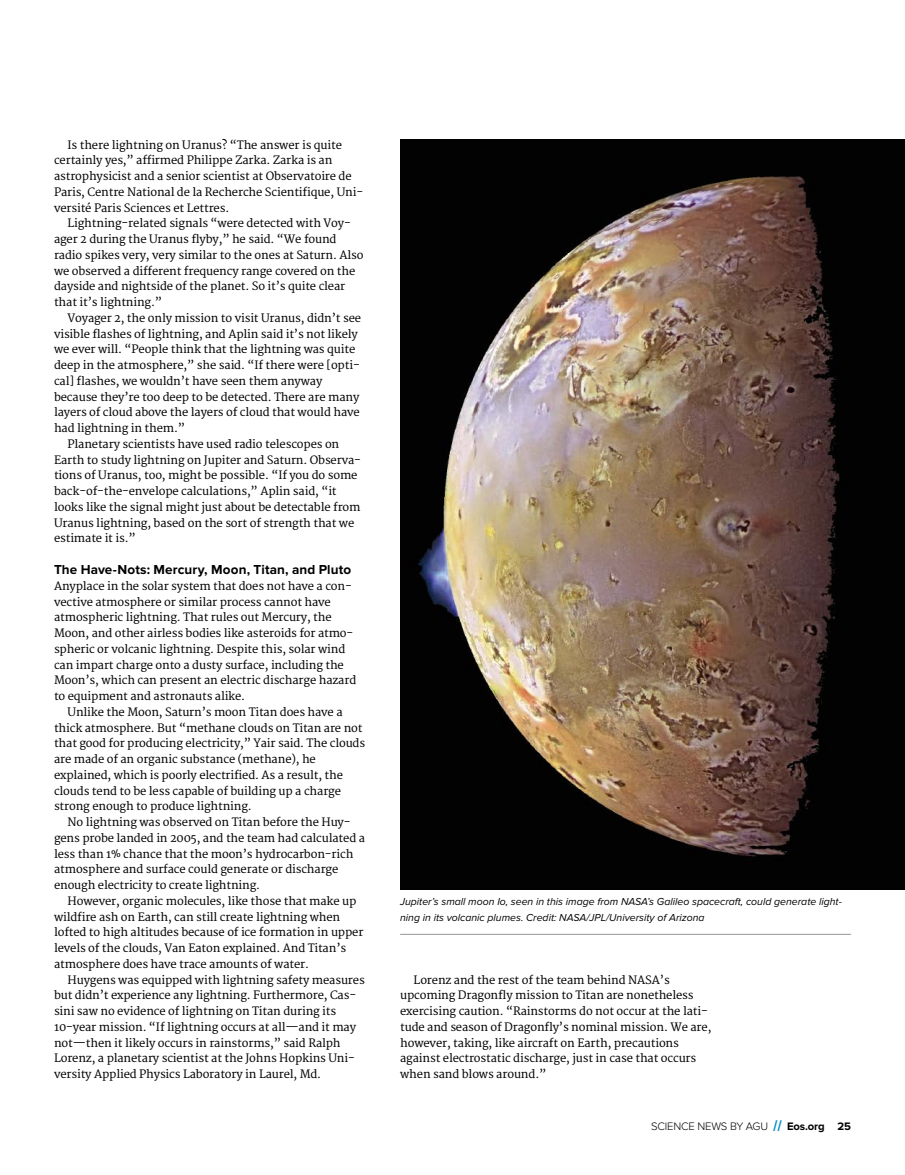
<style>
.page{position:relative;width:905px;height:1175px;background:#fff}
.page>*{position:absolute;margin:0;border:0;box-sizing:border-box;transform-origin:0 0}
.t1{font:700 13.5px "Proxima Nova";letter-spacing:.01em;color:#000}
.t2{font:11.25px/15.8px "Merriweather";letter-spacing:-.015em;color:#000}
.t3{font:300 11.25px "Proxima Nova";letter-spacing:-.015em;color:#000}
.t4{font:italic 10.5px/15.8px "Proxima Nova";color:#000}
.s1{font-family:"Merriweather";font-weight:800;color:#008ccc}
.s2{font-weight:700}
</style>
<div class="page">
<img style="left:400px;top:140px;width:504px;height:749px">
<hr style="left:400px;top:934px;width:450px;height:1px;background:#939598">
<p class="t2" style="left:54px;top:137px;width:311px;text-indent:14px">Is there lightning on Uranus? “The answer is quite certainly yes,” affirmed Philippe Zarka. Zarka is an astrophysicist and a senior scientist at Observatoire de Paris, Centre National de la Recherche Scientifique, Uni&shy;versité Paris Sciences et Lettres.</p>
<p class="t2" style="left:54px;top:216px;width:311px;text-indent:14px">Lightning-related signals “were detected with Voy&shy;ager 2 during the Uranus flyby,” he said. “We found radio spikes very, very similar to the ones at Saturn. Also we observed a different frequency range covered on the dayside and nightside of the planet. So it’s quite clear that it’s lightning.”</p>
<p class="t2" style="left:67px;top:310px;width:295px">Voyager 2, the only mission to visit Uranus, didn’t see</p>
<p class="t2" style="left:54px;top:326px;width:305px">visible flashes of lightning, and Aplin said it’s not likely</p>
<p class="t2" style="left:54px;top:342px;width:303px">we ever will. “People think that the lightning was quite</p>
<p class="t2" style="left:54px;top:358px;width:307px">deep in the atmosphere,” she said. “If there were [opti-</p>
<p class="t2" style="left:54px;top:373px;width:270px">cal] flashes, we wouldn’t have seen them anyway</p>
<p class="t2" style="left:54px;top:389px;width:307px">because they’re too deep to be detected. There are many</p>
<p class="t2" style="left:54px;top:405px;width:307px">layers of cloud above the layers of cloud that would have</p>
<p class="t2" style="left:54px;top:421px;width:133px">had lightning in them.”</p>
<p class="t2" style="left:67px;top:436px;width:273px">Planetary scientists have used radio telescopes on</p>
<p class="t2" style="left:54px;top:452px;width:308px">Earth to study lightning on Jupiter and Saturn. Observa-</p>
<p class="t2" style="left:54px;top:468px;width:305px">tions of Uranus, too, might be possible. “If you do some</p>
<p class="t2" style="left:54px;top:484px;width:284px">back-of-the-envelope calculations,” Aplin said, “it</p>
<p class="t2" style="left:54px;top:499px;width:308px">looks like the signal might just about be detectable from</p>
<p class="t2" style="left:54px;top:515px;width:302px">Uranus lightning, based on the sort of strength that we</p>
<p class="t2" style="left:54px;top:531px;width:83px">estimate it is.”</p>
<p class="t1" style="left:54px;top:561px;width:299px">The Have-Nots: Mercury, Moon, Titan, and Pluto</p>
<p class="t2" style="left:54px;top:578px;width:304px">Anyplace in the solar system that does not have a con&shy;vective atmosphere or similar process cannot have atmospheric lightning. That rules out Mercury, the Moon, and other airless bodies like asteroids for atmo&shy;spheric or volcanic lightning. Despite this, solar wind can impart charge onto a dusty surface, including the Moon’s, which can present an electric discharge hazard to equipment and astronauts alike.</p>
<p class="t2" style="left:54px;top:704px;width:313px;text-indent:14px">Unlike the Moon, Saturn’s moon Titan does have a thick atmosphere. But “methane clouds on Titan are not that good for producing electricity,” Yair said. The clouds are made of an organic substance (methane), he explained, which is poorly electrified. As a result, the clouds tend to be less capable of building up a charge strong enough to produce lightning.</p>
<p class="t2" style="left:54px;top:814px;width:312px;text-indent:14px">No lightning was observed on Titan before the Huy&shy;gens probe landed in 2005, and the team had calculated a less than 1% chance that the moon’s hydrocarbon-rich atmosphere and surface could generate or discharge enough electricity to create lightning.</p>
<p class="t2" style="left:54px;top:893px;width:311px;text-indent:14px">However, organic molecules, like those that make up wildfire ash on Earth, can still create lightning when lofted to high altitudes because of ice formation in upper levels of the clouds, Van Eaton explained. And Titan’s atmosphere does have trace amounts of water.</p>
<p class="t2" style="left:54px;top:972px;width:312px;text-indent:14px">Huygens was equipped with lightning safety measures but didn’t experience any lightning. Furthermore, Cas&shy;sini saw no evidence of lightning on Titan during its 10-year mission. “If lightning occurs at all—and it may not—then it likely occurs in rainstorms,” said Ralph Lorenz, a planetary scientist at the Johns Hopkins Uni&shy;versity Applied Physics Laboratory in Laurel, Md.</p>
<p class="t2" style="left:400px;top:972px;width:313px;text-indent:14px">Lorenz and the rest of the team behind NASA’s upcoming Dragonfly mission to Titan are nonetheless exercising caution. “Rainstorms do not occur at the lati&shy;tude and season of Dragonfly’s nominal mission. We are, however, taking, like aircraft on Earth, precautions against electrostatic discharge, just in case that occurs when sand blows around.”</p>
<p class="t4" style="left:400px;top:893px;width:443px">Jupiter’s small moon Io, seen in this image from NASA’s Galileo spacecraft, could generate light&shy;ning in its volcanic plumes. Credit: NASA/JPL/University of Arizona</p>
<p class="t3" style="left:651px;top:1119px;width:201px">SCIENCE NEWS BY AGU <span class="s1">//</span> <span class="s2">Eos.org 25</span></p>
</div>
